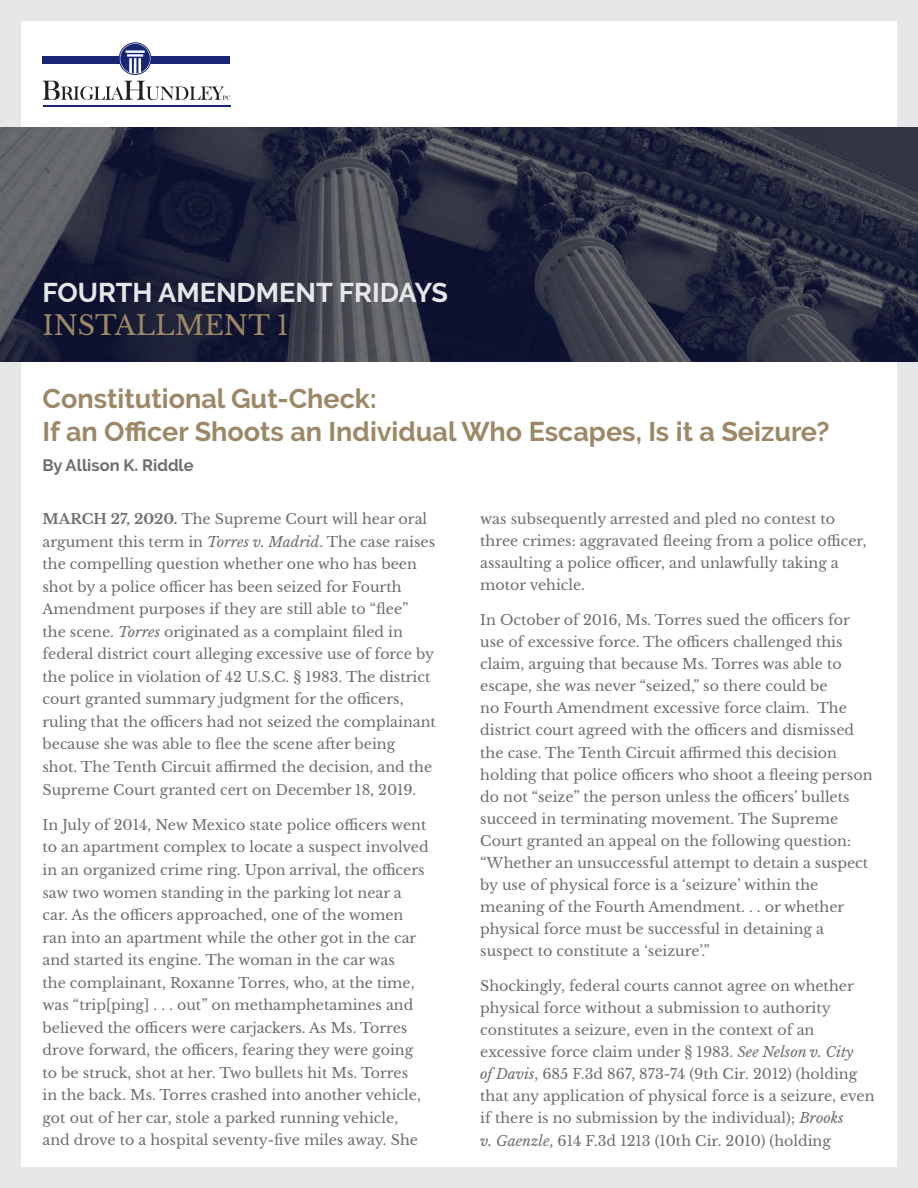
<style>
.page{position:relative;width:918px;height:1188px;background:#e6e7e9}
.page>*{position:absolute;margin:0;border:0;box-sizing:border-box;transform-origin:0 0}
.t1{font:700 27px/33px "Raleway";color:#9c8866}
.t2{font:700 27px "Raleway";color:#e6e7e9}
.t3{font:27px "Libre Baskerville";color:#9c8866}
.t4{font:700 16.5px "Raleway";color:#6c6d70}
.t5{font:14.25px/22.5px "Libre Baskerville";color:#6c6d70}
.s1{font-weight:700}
.s2{font-style:italic}
</style>
<div class="page">
<div style="left:21px;top:21px;width:876px;height:1146px;background:#fff"></div>
<svg style="left:43px;top:81px;width:187px;height:19px"></svg>
<hr style="left:43px;top:105px;width:188px;height:1px;background:#192575">
<div style="left:43px;top:57px;width:187px;height:7px;background:#192575"></div>
<div style="left:119px;top:43px;width:32px;height:32px;border:1px solid #192575;border-radius:50%"></div>
<svg style="left:120px;top:44px;width:30px;height:29px"></svg>
<hr style="left:127px;top:54px;width:16px;height:3px;background:#fff">
<hr style="left:126px;top:50px;width:19px;height:3px;background:#fff">
<img style="left:0;top:128px;width:918px;height:233px">
<h1 class="t2" style="left:43px;top:277px;width:407px">FOURTH AMENDMENT FRIDAYS</h1>
<h1 class="t3" style="left:43px;top:309px;width:248px">INSTALLMENT 1</h1>
<h1 class="t1" style="left:43px;top:382px;width:789px">Constitutional Gut-Check:<br>If an Officer Shoots an Individual Who Escapes, Is it a Seizure?</h1>
<p class="t4" style="left:43px;top:455px;width:153px">By Allison K. Riddle</p>
<p class="t5" style="left:43px;top:508px;width:395px"><span class="s1">MARCH 27, 2020.</span> The Supreme Court will hear oral argument this term in <span class="s2">Torres v. Madrid</span>. The case raises the compelling question whether one who has been shot by a police officer has been seized for Fourth Amendment purposes if they are still able to “flee”<br>the scene. <span class="s2">Torres</span> originated as a complaint filed in federal district court alleging excessive use of force by the police in violation of 42 U.S.C. § 1983. The district court granted summary judgment for the officers, ruling that the officers had not seized the complainant because she was able to flee the scene after being<br>shot. The Tenth Circuit affirmed the decision, and the Supreme Court granted cert on December 18, 2019.</p>
<p class="t5" style="left:43px;top:814px;width:388px">In July of 2014, New Mexico state police officers went to an apartment complex to locate a suspect involved in an organized crime ring. Upon arrival, the officers saw two women standing in the parking lot near a car. As the officers approached, one of the women ran into an apartment while the other got in the car and started its engine. The woman in the car was<br>the complainant, Roxanne Torres, who, at the time, was “trip[ping] . . . out” on methamphetamines and believed the officers were carjackers. As Ms. Torres drove forward, the officers, fearing they were going to be struck, shot at her. Two bullets hit Ms. Torres<br>in the back. Ms. Torres crashed into another vehicle, got out of her car, stole a parked running vehicle, and drove to a hospital seventy-five miles away. She</p>
<p class="t5" style="left:480px;top:508px;width:388px;line-height:22px">was subsequently arrested and pled no contest to three crimes: aggravated fleeing from a police officer, assaulting a police officer, and unlawfully taking a motor vehicle.</p>
<p class="t5" style="left:480px;top:609px;width:394px;line-height:22px">In October of 2016, Ms. Torres sued the officers for use of excessive force. The officers challenged this claim, arguing that because Ms. Torres was able to escape, she was never “seized,” so there could be<br>no Fourth Amendment excessive force claim. The district court agreed with the officers and dismissed the case. The Tenth Circuit affirmed this decision holding that police officers who shoot a fleeing person do not “seize” the person unless the officers’ bullets succeed in terminating movement. The Supreme Court granted an appeal on the following question: “Whether an unsuccessful attempt to detain a suspect by use of physical force is a ‘seizure’ within the meaning of the Fourth Amendment. . . or whether physical force must be successful in detaining a suspect to constitute a ‘seizure’.”</p>
<p class="t5" style="left:480px;top:975px;width:396px;line-height:22px">Shockingly, federal courts cannot agree on whether physical force without a submission to authority constitutes a seizure, even in the context of an excessive force claim under § 1983. <span class="s2">See Nelson v. City<br>of Davis</span>, 685 F.3d 867, 873-74 (9th Cir. 2012) (holding that any application of physical force is a seizure, even if there is no submission by the individual); <span class="s2">Brooks<br>v. Gaenzle</span>, 614 F.3d 1213 (10th Cir. 2010) (holding</p>
</div>
